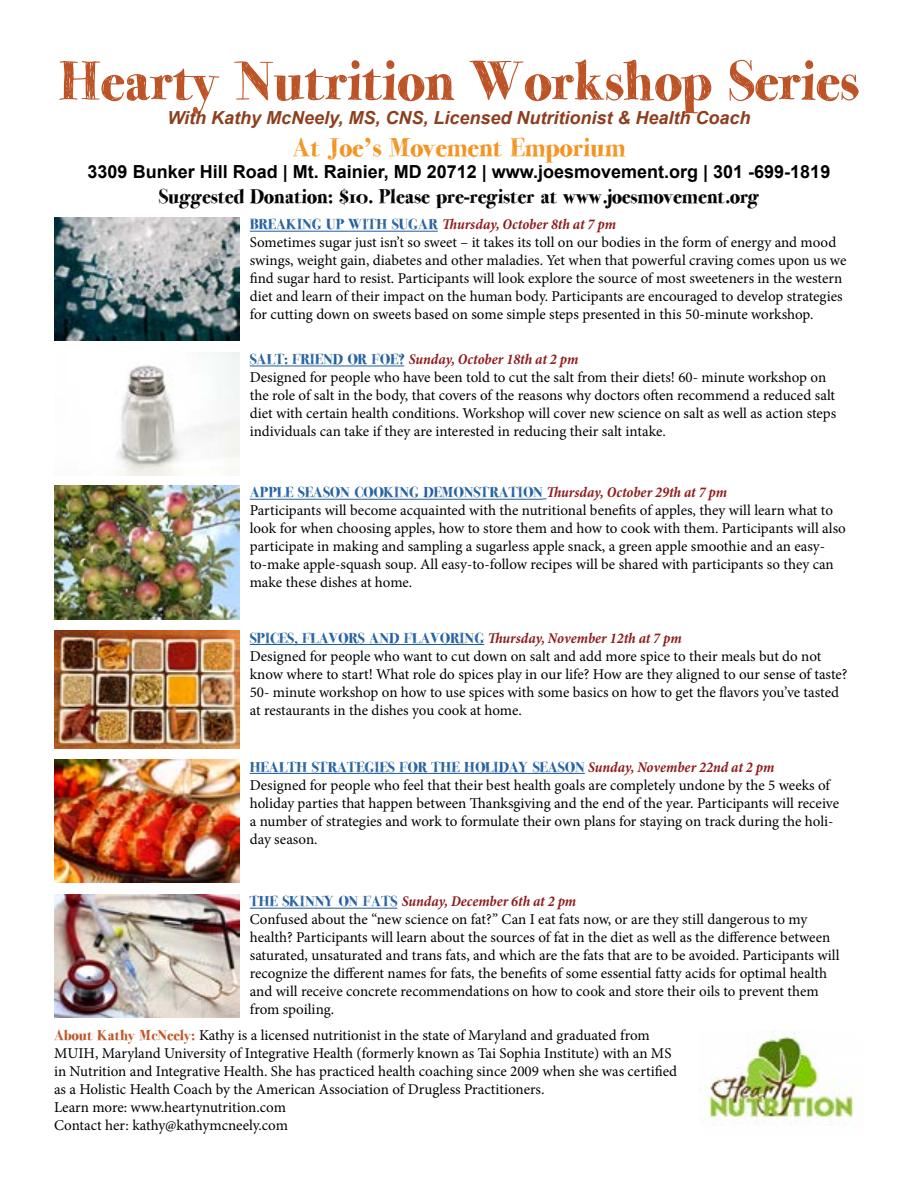
<style>
.page{position:relative;width:918px;height:1188px;background:#fff}
.page>*{position:absolute;margin:0;border:0;box-sizing:border-box;transform-origin:0 0}
.t1{font:56.55px "Moms Diner";color:#bd5428}
.t2{font:26.55px "Moms Diner";color:#f39421}
.t3{font:20.55px "Moms Diner";color:#000}
.t4{font:700 18px "Arial";color:#000}
.t5{font:italic 700 18px "Arial";color:#8b3f1e}
.t6{font:15px/18px "Minion Pro";color:#000}
.t7{font:15px "Moms Diner";color:#215e9e}
.s1{font-family:"Times";font-weight:700}
.s2{font-family:"Moms Diner";color:#215e9e}
.s3{font-weight:700;font-style:italic;font-stretch:condensed;color:#8f1c1d}
.s4{font-family:"Minion Pro";font-weight:700;font-style:italic;font-stretch:condensed;color:#8f1c1d}
.s5{font-family:"Moms Diner";color:#bd5428}
</style>
<div class="page">
<img style="left:54px;top:217px;width:185px;height:124px">
<img style="left:116px;top:352px;width:123px;height:123px">
<img style="left:54px;top:485px;width:185px;height:134px">
<img style="left:54px;top:631px;width:185px;height:117px">
<img style="left:54px;top:760px;width:185px;height:123px">
<img style="left:54px;top:894px;width:185px;height:124px">
<hr style="left:250px;top:231px;width:188px;height:1px;background:#215e9e">
<hr style="left:250px;top:366px;width:154px;height:1px;background:#215e9e">
<hr style="left:250px;top:499px;width:293px;height:1px;background:#215e9e">
<hr style="left:250px;top:644px;width:234px;height:1px;background:#215e9e">
<hr style="left:250px;top:773px;width:335px;height:1px;background:#215e9e">
<hr style="left:250px;top:908px;width:147px;height:1px;background:#215e9e">
<img style="left:703px;top:1032px;width:161px;height:93px">
<h1 class="t1" style="left:59px;top:58px;width:801px">Hearty Nutrition Workshop Series</h1>
<p class="t5" style="left:167px;top:108px;width:585px">With Kathy McNeely, MS, CNS, Licensed Nutritionist &amp; Health Coach</p>
<h2 class="t2" style="left:293px;top:137px;width:334px">At Joe<span class="s1">’</span>s Movement Emporium</h2>
<p class="t4" style="left:88px;top:162px;width:744px">3309 Bunker Hill Road | Mt. Rainier, MD 20712 | www.joesmovement.org | 301 -699-1819</p>
<h3 class="t3" style="left:159px;top:188px;width:602px">Suggested Donation: $10. Please pre-register at www.joesmovement.org</h3>
<p class="t6" style="left:250px;top:216px;width:598px"><span class="s2">BREAKING UP WITH SUGAR</span> <span class="s3">Thursday, October 8th at 7 pm<br></span>Sometimes sugar just isn’t so sweet – it takes its toll on our bodies in the form of energy and mood swings, weight gain, diabetes and other maladies. Yet when that powerful craving comes upon us we find sugar hard to resist. Participants will look explore the source of most sweeteners in the western diet and learn of their impact on the human body. Participants are encouraged to develop strategies for cutting down on sweets based on some simple steps presented in this 50-minute workshop.</p>
<p class="t6" style="left:250px;top:350px;width:588px"><span class="s2">SALT: FRIEND OR FOE?</span> <span class="s3">Sunday, October 18th at 2 pm<br></span>Designed for people who have been told to cut the salt from their diets! 60- minute workshop on the role of salt in the body, that covers of the reasons why doctors often recommend a reduced salt diet with certain health conditions. Workshop will cover new science on salt as well as action steps individuals can take if they are interested in reducing their salt intake.</p>
<p class="t7" style="left:250px;top:486px;width:479px">APPLE SEASON COOKING DEMONSTRATION <span class="s4">Thursday, October 29th at 7 pm</span></p>
<p class="t6" style="left:250px;top:502px;width:598px">Participants will become acquainted with the nutritional benefits of apples, they will learn what to look for when choosing apples, how to store them and how to cook with them. Participants will also participate in making and sampling a sugarless apple snack, a green apple smoothie and an easy&shy;to-make apple-squash soup. All easy-to-follow recipes will be shared with participants so they can make these dishes at home.</p>
<p class="t7" style="left:250px;top:632px;width:433px">SPICES, FLAVORS AND FLAVORING <span class="s4">Thursday, November 12th at 7 pm</span></p>
<p class="t6" style="left:250px;top:647px;width:599px">Designed for people who want to cut down on salt and add more spice to their meals but do not know where to start! What role do spices play in our life? How are they aligned to our sense of taste?<br>50- minute workshop on how to use spices with some basics on how to get the flavors you’ve tasted at restaurants in the dishes you cook at home.</p>
<p class="t7" style="left:250px;top:761px;width:526px">HEALTH STRATEGIES FOR THE HOLIDAY SEASON <span class="s4">Sunday, November 22nd at 2 pm</span></p>
<p class="t6" style="left:250px;top:776px;width:591px">Designed for people who feel that their best health goals are completely undone by the 5 weeks of holiday parties that happen between Thanksgiving and the end of the year. Participants will receive a number of strategies and work to formulate their own plans for staying on track during the holi&shy;day season.</p>
<p class="t6" style="left:250px;top:893px;width:591px"><span class="s2">THE SKINNY ON FATS</span> <span class="s3">Sunday, December 6th at 2 pm<br></span>Confused about the “new science on fat?” Can I eat fats now, or are they still dangerous to my health? Participants will learn about the sources of fat in the diet as well as the difference between saturated, unsaturated and trans fats, and which are the fats that are to be avoided. Participants will recognize the different names for fats, the benefits of some essential fatty acids for optimal health and will receive concrete recommendations on how to cook and store their oils to prevent them from spoiling.</p>
<p class="t6" style="left:54px;top:1027px;width:625px"><span class="s5">About Kathy McNeely:</span> Kathy is a licensed nutritionist in the state of Maryland and graduated from MUIH, Maryland University of Integrative Health (formerly known as Tai Sophia Institute) with an MS in Nutrition and Integrative Health. She has practiced health coaching since 2009 when she was certified as a Holistic Health Coach by the American Association of Drugless Practitioners.<br>Learn more: www.heartynutrition.com<br>Contact her: kathy@kathymcneely.com</p>
</div>
